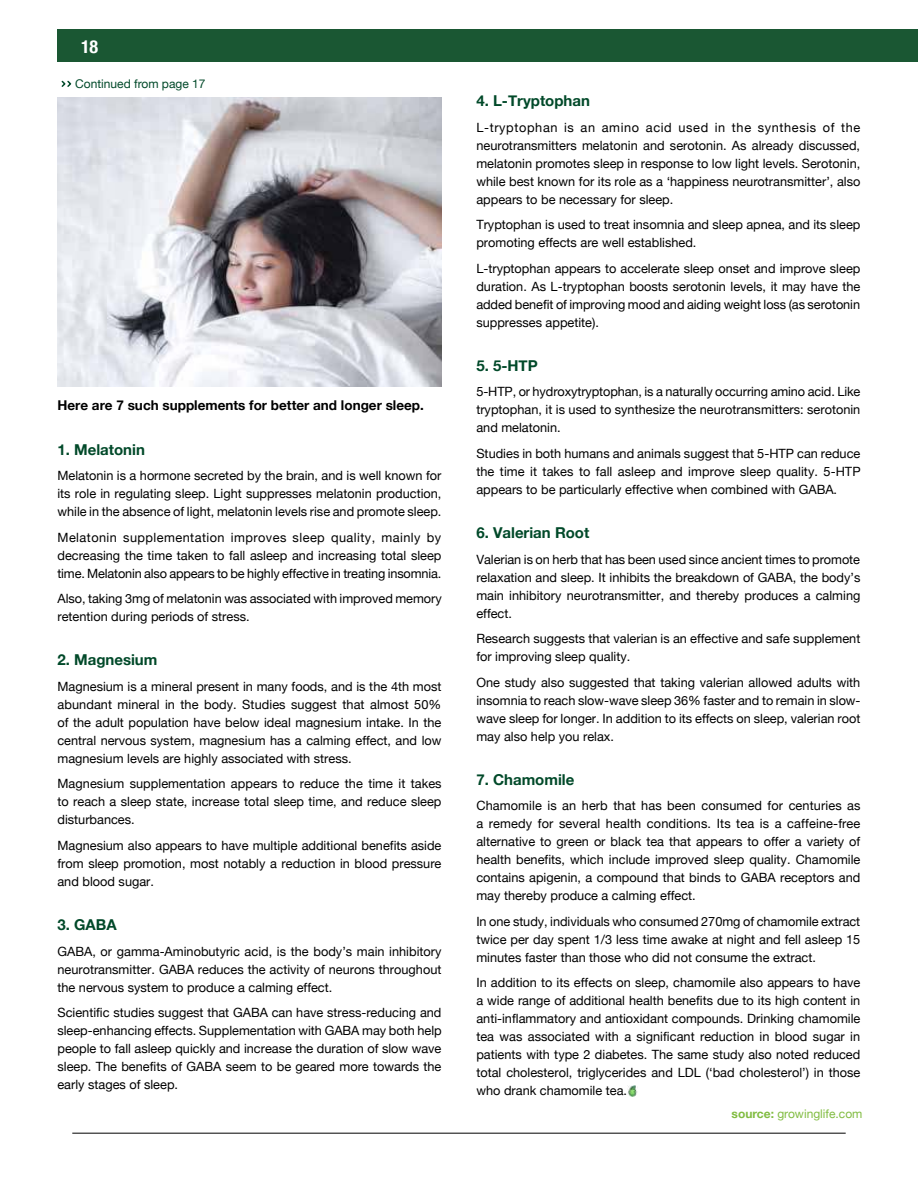
<style>
.page{position:relative;width:918px;height:1188px;background:#fff}
.page>*{position:absolute;margin:0;border:0;box-sizing:border-box;transform-origin:0 0}
.t1{font:700 condensed 18px "Helvetica Neue";color:#fff}
.t2{font:700 15px "Helvetica Neue";color:#014929}
.t3{font:700 13.5px "Helvetica Neue";color:#000}
.t4{font:12.75px/18px "Helvetica Neue";color:#000;text-align:justify}
.t5{font:12px "Helvetica Neue";color:#81bc41}
.t6{font:12px "Helvetica Neue";color:#014929}
.s1{font-weight:700}
</style>
<div class="page">
<div style="left:58px;top:29px;width:860px;height:33px;background:#1a5733"></div>
<hr style="left:72px;top:1133px;width:774px;height:1px;background:#000">
<svg style="left:628px;top:1085px;width:9px;height:11px"></svg>
<svg style="left:61px;top:80px;width:11px;height:7px"></svg>
<img style="left:57px;top:98px;width:384px;height:288px">
<h1 class="t1" style="left:81px;top:40px;width:19px">18</h1>
<p class="t6" style="left:75px;top:75px;width:132px">Continued from page 17</p>
<p class="t3" style="left:57px;top:400px;width:368px">Here are 7 such supplements for better and longer sleep.</p>
<p class="t2" style="left:57px;top:444px;width:89px">1. Melatonin</p>
<p class="t4" style="left:57px;top:467px;width:386px">Melatonin is a hormone secreted by the brain, and is well known for its role in regulating sleep. Light suppresses melatonin production, while in the absence of light, melatonin levels rise and promote sleep.</p>
<p class="t4" style="left:57px;top:529px;width:385px">Melatonin supplementation improves sleep quality, mainly by decreasing the time taken to fall asleep and increasing total sleep time. Melatonin also appears to be highly effective in treating insomnia.</p>
<p class="t4" style="left:57px;top:590px;width:386px">Also, taking 3mg of melatonin was associated with improved memory retention during periods of stress.</p>
<p class="t2" style="left:57px;top:654px;width:101px">2. Magnesium</p>
<p class="t4" style="left:57px;top:678px;width:386px">Magnesium is a mineral present in many foods, and is the 4th most abundant mineral in the body. Studies suggest that almost 50% of the adult population have below ideal magnesium intake. In the central nervous system, magnesium has a calming effect, and low magnesium levels are highly associated with stress.</p>
<p class="t4" style="left:57px;top:776px;width:386px">Magnesium supplementation appears to reduce the time it takes to reach a sleep state, increase total sleep time, and reduce sleep disturbances.</p>
<p class="t4" style="left:57px;top:837px;width:386px">Magnesium also appears to have multiple additional benefits aside from sleep promotion, most notably a reduction in blood pressure and blood sugar.</p>
<p class="t2" style="left:57px;top:919px;width:61px">3. GABA</p>
<p class="t4" style="left:57px;top:943px;width:386px">GABA, or gamma-Aminobutyric acid, is the body’s main inhibitory neurotransmitter. GABA reduces the activity of neurons throughout the nervous system to produce a calming effect.</p>
<p class="t4" style="left:57px;top:1004px;width:386px">Scientific studies suggest that GABA can have stress-reducing and sleep-enhancing effects. Supplementation with GABA may both help people to fall asleep quickly and increase the duration of slow wave sleep. The benefits of GABA seem to be geared more towards the early stages of sleep.</p>
<p class="t2" style="left:476px;top:95px;width:115px">4. L-Tryptophan</p>
<p class="t4" style="left:476px;top:119px;width:386px">L-tryptophan is an amino acid used in the synthesis of the neurotransmitters melatonin and serotonin. As already discussed, melatonin promotes sleep in response to low light levels. Serotonin, while best known for its role as a ‘happiness neurotransmitter’, also appears to be necessary for sleep.</p>
<p class="t4" style="left:476px;top:216px;width:386px">Tryptophan is used to treat insomnia and sleep apnea, and its sleep promoting effects are well established.</p>
<p class="t4" style="left:476px;top:260px;width:386px">L-tryptophan appears to accelerate sleep onset and improve sleep duration. As L-tryptophan boosts serotonin levels, it may have the added benefit of improving mood and aiding weight loss (as serotonin suppresses appetite).</p>
<p class="t2" style="left:476px;top:360px;width:63px">5. 5-HTP</p>
<p class="t4" style="left:476px;top:384px;width:386px">5-HTP, or hydroxytryptophan, is a naturally occurring amino acid. Like tryptophan, it is used to synthesize the neurotransmitters: serotonin and melatonin.</p>
<p class="t4" style="left:476px;top:445px;width:386px">Studies in both humans and animals suggest that 5-HTP can reduce the time it takes to fall asleep and improve sleep quality. 5-HTP appears to be particularly effective when combined with GABA.</p>
<p class="t2" style="left:476px;top:527px;width:115px">6. Valerian Root</p>
<p class="t4" style="left:476px;top:551px;width:386px">Valerian is on herb that has been used since ancient times to promote relaxation and sleep. It inhibits the breakdown of GABA, the body’s main inhibitory neurotransmitter, and thereby produces a calming effect.</p>
<p class="t4" style="left:476px;top:630px;width:386px">Research suggests that valerian is an effective and safe supplement for improving sleep quality.</p>
<p class="t4" style="left:476px;top:674px;width:386px">One study also suggested that taking valerian allowed adults with insomnia to reach slow-wave sleep 36% faster and to remain in slow&shy;wave sleep for longer. In addition to its effects on sleep, valerian root may also help you relax.</p>
<p class="t2" style="left:476px;top:774px;width:99px">7. Chamomile</p>
<p class="t4" style="left:476px;top:798px;width:386px">Chamomile is an herb that has been consumed for centuries as a remedy for several health conditions. Its tea is a caffeine-free alternative to green or black tea that appears to offer a variety of health benefits, which include improved sleep quality. Chamomile contains apigenin, a compound that binds to GABA receptors and may thereby produce a calming effect.</p>
<p class="t4" style="left:476px;top:913px;width:386px">In one study, individuals who consumed 270mg of chamomile extract twice per day spent 1/3 less time awake at night and fell asleep 15 minutes faster than those who did not consume the extract.</p>
<p class="t4" style="left:476px;top:975px;width:386px">In addition to its effects on sleep, chamomile also appears to have a wide range of additional health benefits due to its high content in anti-inflammatory and antioxidant compounds. Drinking chamomile tea was associated with a significant reduction in blood sugar in patients with type 2 diabetes. The same study also noted reduced total cholesterol, triglycerides and LDL (‘bad cholesterol’) in those who drank chamomile tea.</p>
<p class="t5" style="left:732px;top:1105px;width:132px"><span class="s1">source:</span> growinglife.com</p>
</div>
